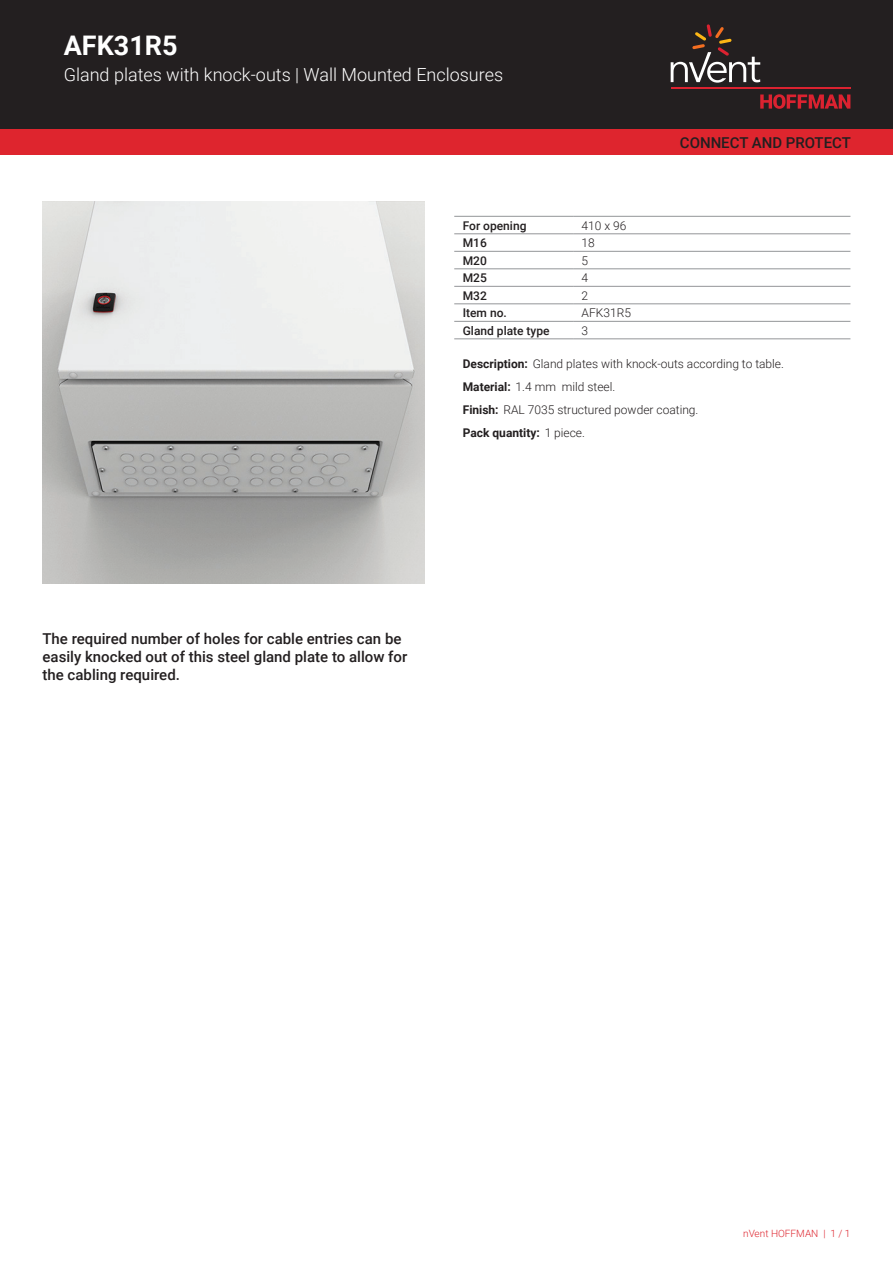
<style>
.page{position:relative;width:893px;height:1263px;background:#fff}
.page>*{position:absolute;margin:0;border:0;box-sizing:border-box;transform-origin:0 0}
.t1{font:700 27px "Roboto";color:#fff}
.t2{font:300 18px "Roboto";color:#fff}
.t3{font:500 15px/18px "Roboto";color:#231f20}
.t4{font:300 12px/23px "Roboto";color:#231f20}
.t5{font:500 12px "Roboto";color:#231f20}
.t6{font:300 10.05px "Roboto";color:#de252e}
.s1{font-weight:700}
</style>
<div class="page">
<div style="left:0;top:0;width:893px;height:129px;background:#231f20"></div>
<svg style="left:760px;top:94px;width:90px;height:15px"></svg>
<hr style="left:671px;top:88px;width:179px;height:1px;background:#db2230">
<svg style="left:671px;top:24px;width:89px;height:59px"></svg>
<div style="left:0;top:129px;width:893px;height:26px;background:#de252e"></div>
<hr style="left:454px;top:216px;width:119px;height:1px;background:#939598">
<hr style="left:454px;top:234px;width:119px;height:1px;background:#939598">
<hr style="left:573px;top:216px;width:277px;height:1px;background:#939598">
<hr style="left:573px;top:234px;width:277px;height:1px;background:#939598">
<hr style="left:454px;top:251px;width:119px;height:1px;background:#939598">
<hr style="left:573px;top:251px;width:277px;height:1px;background:#939598">
<hr style="left:454px;top:269px;width:119px;height:1px;background:#939598">
<hr style="left:573px;top:269px;width:277px;height:1px;background:#939598">
<hr style="left:454px;top:286px;width:119px;height:1px;background:#939598">
<hr style="left:573px;top:286px;width:277px;height:1px;background:#939598">
<hr style="left:454px;top:304px;width:119px;height:1px;background:#939598">
<hr style="left:573px;top:304px;width:277px;height:1px;background:#939598">
<hr style="left:454px;top:321px;width:119px;height:1px;background:#939598">
<hr style="left:454px;top:339px;width:119px;height:1px;background:#939598">
<hr style="left:573px;top:321px;width:277px;height:1px;background:#939598">
<hr style="left:573px;top:339px;width:277px;height:1px;background:#939598">
<img style="left:43px;top:202px;width:381px;height:382px">
<img style="left:154px;top:314px;width:158px;height:158px">
<h1 class="t1" style="left:64px;top:27px;width:115px">AFK31R5</h1>
<h2 class="t2" style="left:64px;top:62px;width:441px">Gland plates with knock-outs | Wall Mounted Enclosures</h2>
<p class="t3" style="left:680px;top:133px;width:173px">CONNECT AND PROTECT</p>
<p class="t5" style="left:463px;top:217px;width:65px">For opening</p>
<p class="t4" style="left:582px;top:213px;width:46px">410 x 96</p>
<p class="t5" style="left:463px;top:234px;width:26px">M16</p>
<p class="t4" style="left:582px;top:231px;width:15px">18</p>
<p class="t5" style="left:463px;top:252px;width:26px">M20</p>
<p class="t4" style="left:582px;top:248px;width:8px">5</p>
<p class="t5" style="left:463px;top:269px;width:26px">M25</p>
<p class="t4" style="left:582px;top:266px;width:8px">4</p>
<p class="t5" style="left:463px;top:287px;width:26px">M32</p>
<p class="t4" style="left:582px;top:283px;width:8px">2</p>
<p class="t5" style="left:463px;top:304px;width:46px">Item no.</p>
<p class="t4" style="left:582px;top:301px;width:51px">AFK31R5</p>
<p class="t5" style="left:463px;top:322px;width:88px">Gland plate type</p>
<p class="t4" style="left:582px;top:318px;width:8px">3</p>
<p class="t4" style="left:463px;top:352px;width:323px"><span class="s1">Description:</span> Gland plates with knock-outs according to table.<br><span class="s1">Material:</span> 1.4 mm mild steel.<br><span class="s1">Finish:</span> RAL 7035 structured powder coating.<br><span class="s1">Pack quantity:</span> 1 piece.</p>
<p class="t3" style="left:43px;top:629px;width:366px">The required number of holes for cable entries can be easily knocked out of this steel gland plate to allow for the cabling required.</p>
<p class="t6" style="left:743px;top:1226px;width:109px">nVent HOFFMAN | 1 / 1</p>
</div>
